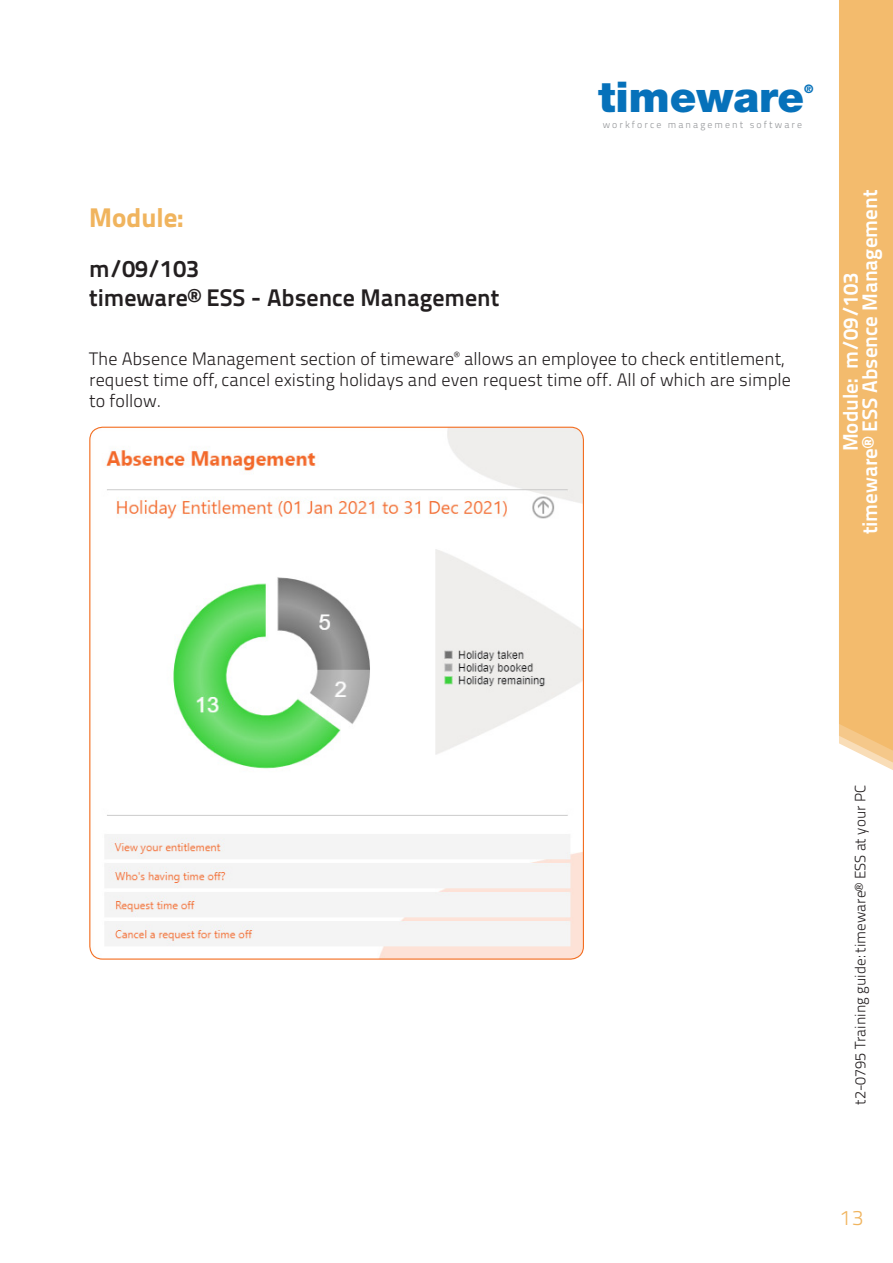
<style>
.page{position:relative;width:893px;height:1263px;background:#fff}
.page>*{position:absolute;margin:0;border:0;box-sizing:border-box;transform-origin:0 0}
.t1{font:900 42.45px "Helvetica Neue";color:#0671ba}
.t2{font:27px "Titillium Text 22 L 999 wt";color:#f0b45e}
.Module_headings{font:24px "Titillium Text 22 L 800 wt";color:#231f20}
.m_numbers{font:24px "Titillium Text 22 L 800 wt";color:#231f20}
.t3{font:21px "Titillium Text 22 L 800 wt";color:#fff}
.t4{font:21px "Titillium Text 22 L 250 wt";color:#f0b45e}
.body_12_on_14{font:18px/21px "Titillium Text 22 L 250 wt";color:#231f20}
.t5{font:15px "Titillium Text 22 L 250 wt";color:#231f20}
.t6{font:900 11.7px "Helvetica Neue";color:#0671ba}
.t7{font:9.75px "Titillium Text 22 L 250 wt";letter-spacing:.21em;color:#939598}
</style>
<div class="page">
<div style="left:839px;top:0;width:54px;height:770px;background:#f3bb6d"></div>
<img style="left:90px;top:427px;width:493px;height:531px">
<p class="t2" style="left:89px;top:196px;width:96px">Module:</p>
<p class="m_numbers" style="left:89px;top:250px;width:111px">m/09/103</p>
<p class="Module_headings" style="left:89px;top:279px;width:411px">timeware® ESS - Absence Management</p>
<h1 class="t1" style="left:598px;top:72px;width:207px">timeware</h1>
<p class="t6" style="left:804px;top:82px;width:11px">®</p>
<p class="t7" style="left:603px;top:117px;width:201px">workforce management software</p>
<p class="body_12_on_14" style="left:89px;top:347px;width:703px">The Absence Management section of timeware<sup>®</sup> allows an employee to check entitlement, request time off, cancel existing holidays and even request time off. All of which are simple to follow.</p>
<p class="t3" style="left:854px;top:534px;width:346px;rotate:-90deg">timeware® ESS Absence Management</p>
<p class="t3" style="left:834px;top:451px;width:180px;rotate:-90deg">Module: m/09/103</p>
<p class="t5" style="left:849px;top:1105px;width:321px;rotate:-90deg">t2-0795 Training guide: timeware® ESS at your PC</p>
<p class="t4" style="left:840px;top:1202px;width:25px">13</p>
</div>
